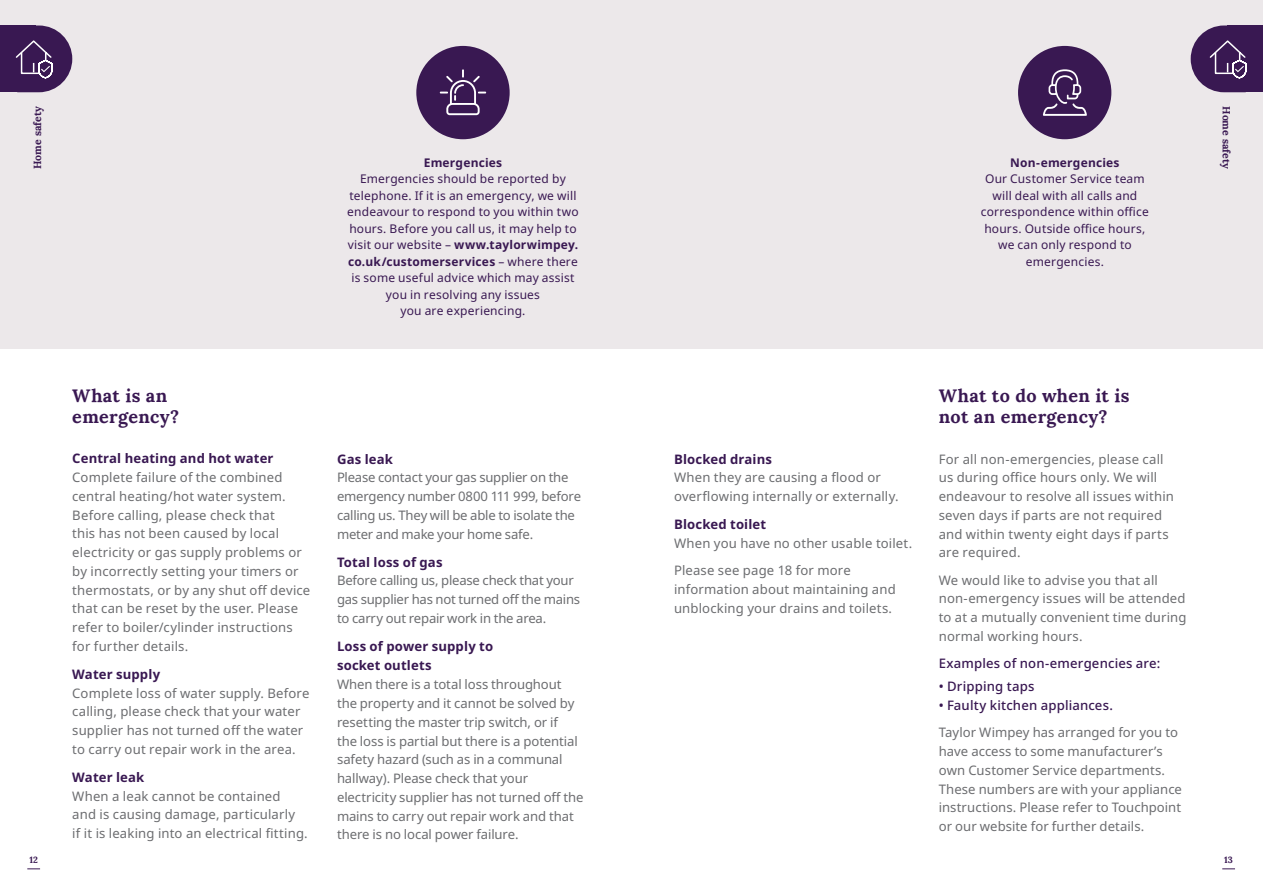
<style>
.page{position:relative;width:1263px;height:893px;background:#fff}
.page>*{position:absolute;margin:0;border:0;box-sizing:border-box;transform-origin:0 0}
._1__Location_Header{font:700 18px/21px "Lora";letter-spacing:.02em;color:#391852}
.Main_copy_text{font:13.2px/18.8px "Noto Sans";letter-spacing:.01em;color:#6c6d70}
.Main_copy_text-2{font:13.2px/18.8px "Noto Sans";letter-spacing:-.01em;color:#6c6d70}
.Main_copy_text-3{font:13.2px/18.8px "Noto Sans";letter-spacing:-.02em;color:#6c6d70}
.Body_copy_sub_heading{font:700 13.2px "Noto Sans";letter-spacing:.01em;color:#391852}
.Main_copy_text-4{font:500 13.2px "Noto Sans";letter-spacing:.01em;color:#391852}
.Body_copy_sub_heading-2{font:500 13.2px "Noto Sans";letter-spacing:.01em;color:#391852}
.Main_copy_text-5{font:12px/16.5px "Noto Sans";letter-spacing:.015em;color:#391852;text-align:center}
.Body_copy_sub_heading-3{font:700 12px "Noto Sans";letter-spacing:.015em;color:#391852}
._1__Location_Header-2{font:700 10.5px "Lora";color:#391852}
.t1{font:700 9px "Lora";color:#391852}
.s1{font-weight:700}
</style>
<div class="page">
<div style="left:0;top:0;width:1263px;height:349px;background:#ece8ea"></div>
<div style="left:0;top:26px;width:36px;height:66px;background:#391852"></div>
<svg style="left:15px;top:26px;width:57px;height:66px"></svg>
<div style="left:416px;top:46px;width:94px;height:93px;background:#391852;border-radius:50%"></div>
<div style="left:1018px;top:46px;width:93px;height:93px;background:#391852;border-radius:50%"></div>
<svg style="left:440px;top:69px;width:46px;height:46px"></svg>
<svg style="left:1043px;top:69px;width:44px;height:47px"></svg>
<div style="left:1227px;top:26px;width:36px;height:66px;background:#391852"></div>
<svg style="left:1191px;top:26px;width:56px;height:66px"></svg>
<svg style="left:27px;top:868px;width:13px;height:1px"></svg>
<svg style="left:1222px;top:868px;width:13px;height:1px"></svg>
<p class="_1__Location_Header-2" style="left:29px;top:169px;width:64px;rotate:-90deg">Home safety</p>
<p class="Body_copy_sub_heading-3" style="left:424px;top:154px;width:80px">Emergencies</p>
<p class="Main_copy_text-5" style="left:347px;top:171px;width:233px">Emergencies should be reported by telephone. If it is an emergency, we will endeavour to respond to you within two hours. Before you call us, it may help to visit our website – <span class="s1">www.taylorwimpey. co.uk/customerservices</span> – where there is some useful advice which may assist you in resolving any issues<br>you are experiencing.</p>
<p class="_1__Location_Header" style="left:72px;top:383px;width:109px">What is an emergency?</p>
<p class="Body_copy_sub_heading" style="left:72px;top:449px;width:203px">Central heating and hot water</p>
<p class="Main_copy_text" style="left:72px;top:468px;width:240px">Complete failure of the combined central heating/hot water system.<br>Before calling, please check that<br>this has not been caused by local electricity or gas supply problems or by incorrectly setting your timers or thermostats, or by any shut off device that can be reset by the user. Please refer to boiler/cylinder instructions for further details.</p>
<p class="Body_copy_sub_heading" style="left:72px;top:665px;width:89px">Water supply</p>
<p class="Main_copy_text" style="left:72px;top:684px;width:239px">Complete loss of water supply. Before calling, please check that your water supplier has not turned off the water to carry out repair work in the area.</p>
<p class="Body_copy_sub_heading" style="left:72px;top:768px;width:74px">Water leak</p>
<p class="Main_copy_text" style="left:72px;top:787px;width:237px">When a leak cannot be contained and is causing damage, particularly<br>if it is leaking into an electrical fitting.</p>
<p class="Body_copy_sub_heading" style="left:337px;top:450px;width:57px">Gas leak</p>
<p class="Main_copy_text-3" style="left:337px;top:469px;width:246px">Please contact your gas supplier on the emergency number 0800 111 999, before calling us. They will be able to isolate the meter and make your home safe.</p>
<p class="Body_copy_sub_heading" style="left:337px;top:553px;width:107px">Total loss of gas</p>
<p class="Main_copy_text-3" style="left:337px;top:572px;width:245px">Before calling us, please check that your gas supplier has not turned off the mains to carry out repair work in the area.</p>
<p class="Body_copy_sub_heading" style="left:337px;top:637px;width:158px">Loss of power supply to</p>
<p class="Body_copy_sub_heading" style="left:337px;top:656px;width:96px">socket outlets</p>
<p class="Main_copy_text-2" style="left:337px;top:675px;width:248px">When there is a total loss throughout the property and it cannot be solved by resetting the master trip switch, or if<br>the loss is partial but there is a potential safety hazard (such as in a communal hallway). Please check that your electricity supplier has not turned off the mains to carry out repair work and that there is no local power failure.</p>
<p class="Body_copy_sub_heading-3" style="left:1010px;top:154px;width:111px">Non-emergencies</p>
<p class="Main_copy_text-5" style="left:981px;top:171px;width:169px">Our Customer Service team will deal with all calls and correspondence within office hours. Outside office hours, we can only respond to emergencies.</p>
<p class="_1__Location_Header-2" style="left:1235px;top:106px;width:64px;rotate:90deg">Home safety</p>
<p class="Body_copy_sub_heading" style="left:674px;top:450px;width:100px">Blocked drains</p>
<p class="Main_copy_text" style="left:674px;top:469px;width:226px">When they are causing a flood or overflowing internally or externally.</p>
<p class="Body_copy_sub_heading" style="left:674px;top:515px;width:94px">Blocked toilet</p>
<p class="Main_copy_text" style="left:674px;top:534px;width:240px">When you have no other usable toilet.</p>
<p class="Main_copy_text" style="left:674px;top:561px;width:223px">Please see page 18 for more information about maintaining and unblocking your drains and toilets.</p>
<p class="_1__Location_Header" style="left:939px;top:383px;width:192px">What to do when it is not an emergency?</p>
<p class="Main_copy_text" style="left:939px;top:450px;width:237px">For all non-emergencies, please call us during office hours only. We will endeavour to resolve all issues within seven days if parts are not required and within twenty eight days if parts are required.</p>
<p class="Main_copy_text" style="left:939px;top:571px;width:249px">We would like to advise you that all non-emergency issues will be attended to at a mutually convenient time during normal working hours.</p>
<p class="Body_copy_sub_heading-2" style="left:939px;top:656px;width:223px">Examples of non-emergencies are:</p>
<p class="Main_copy_text-4" style="left:939px;top:679px;width:97px">• Dripping taps</p>
<p class="Main_copy_text-4" style="left:939px;top:698px;width:176px">• Faulty kitchen appliances.</p>
<p class="Main_copy_text" style="left:939px;top:723px;width:245px">Taylor Wimpey has arranged for you to have access to some manufacturer’s own Customer Service departments.<br>These numbers are with your appliance instructions. Please refer to Touchpoint or our website for further details.</p>
<p class="t1" style="left:29px;top:852px;width:10px">12</p>
<p class="t1" style="left:1224px;top:852px;width:10px">13</p>
</div>
